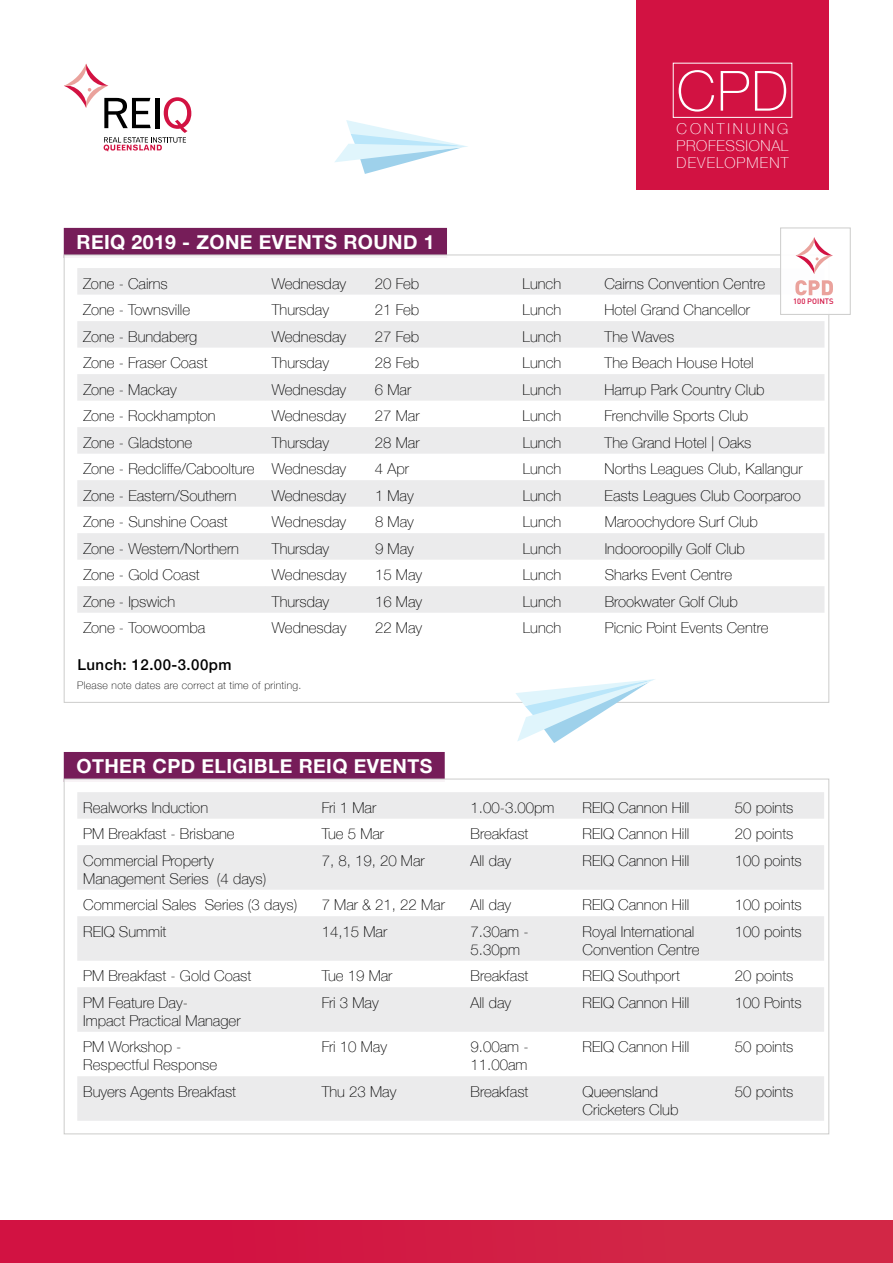
<style>
.page{position:relative;width:893px;height:1263px;background:#fff}
.page>*{position:absolute;margin:0;border:0;box-sizing:border-box;transform-origin:0 0}
.t1{font:100 55.5px "Helvetica Neue";color:#fff}
.t2{font:700 19.5px "Helvetica Neue";letter-spacing:.02em;color:#fff}
.t3{font:100 15px/18px "Helvetica Neue";color:#000}
.t4{font:100 15px/17.1px "Helvetica Neue";letter-spacing:.075em;color:#fff;text-align:justify}
.t5{font:500 15px "Helvetica Neue";letter-spacing:.03em;color:#000}
.t6{font:100 10.5px "Helvetica Neue";letter-spacing:.03em;color:#000}
.t7{font:500 7.65px "DIN";color:#d21242}
</style>
<div class="page">
<div style="left:64px;top:752px;width:381px;height:30px;background:#761d59"></div>
<div style="left:64px;top:779px;width:765px;height:355px;background:#fff"></div>
<svg style="left:77px;top:792px;width:747px;height:329px;fill:#ebebec"></svg>
<div style="left:0;top:1220px;width:893px;height:43px;background:#d21c44"></div>
<div style="left:637px;top:0;width:192px;height:189px;background:#d21242"></div>
<div style="left:673px;top:63px;width:119px;height:55px;border:1px solid #fff"></div>
<svg style="left:64px;top:63px;width:127px;height:88px"></svg>
<div style="left:64px;top:228px;width:383px;height:30px;background:#761d59"></div>
<div style="left:64px;top:255px;width:765px;height:447px;background:#fff"></div>
<svg style="left:77px;top:268px;width:747px;height:345px;fill:#ebebec"></svg>
<div style="left:781px;top:228px;width:69px;height:86px;background:#fff"></div>
<div style="left:780px;top:228px;width:71px;height:87px;border:1px solid #cccccb"></div>
<svg style="left:796px;top:237px;width:37px;height:37px"></svg>
<svg style="left:795px;top:280px;width:38px;height:15px"></svg>
<svg style="left:515px;top:679px;width:141px;height:64px"></svg>
<svg style="left:335px;top:120px;width:133px;height:54px"></svg>
<h1 class="t1" style="left:677px;top:49px;width:113px">CPD</h1>
<p class="t4" style="left:677px;top:119px;width:113px">CONTINUING PROFESSIONAL DEVELOPMENT</p>
<h2 class="t2" style="left:77px;top:227px;width:360px">REIQ 2019 - ZONE EVENTS ROUND 1</h2>
<p class="t3" style="left:83px;top:274px;width:86px">Zone - Cairns</p>
<p class="t3" style="left:272px;top:274px;width:76px">Wednesday</p>
<p class="t3" style="left:375px;top:274px;width:46px">20 Feb</p>
<p class="t3" style="left:523px;top:274px;width:40px">Lunch</p>
<p class="t3" style="left:604px;top:274px;width:162px">Cairns Convention Centre</p>
<p class="t3" style="left:83px;top:300px;width:108px">Zone - Townsville</p>
<p class="t3" style="left:272px;top:300px;width:59px">Thursday</p>
<p class="t3" style="left:375px;top:300px;width:46px">21 Feb</p>
<p class="t3" style="left:523px;top:300px;width:40px">Lunch</p>
<p class="t3" style="left:604px;top:300px;width:147px">Hotel Grand Chancellor</p>
<p class="t3" style="left:83px;top:327px;width:115px">Zone - Bundaberg</p>
<p class="t3" style="left:272px;top:327px;width:76px">Wednesday</p>
<p class="t3" style="left:375px;top:327px;width:46px">27 Feb</p>
<p class="t3" style="left:523px;top:327px;width:40px">Lunch</p>
<p class="t3" style="left:605px;top:327px;width:71px">The Waves</p>
<p class="t3" style="left:83px;top:353px;width:126px">Zone - Fraser Coast</p>
<p class="t3" style="left:272px;top:353px;width:59px">Thursday</p>
<p class="t3" style="left:375px;top:353px;width:46px">28 Feb</p>
<p class="t3" style="left:523px;top:353px;width:40px">Lunch</p>
<p class="t3" style="left:605px;top:353px;width:151px">The Beach House Hotel</p>
<p class="t3" style="left:83px;top:380px;width:95px">Zone - Mackay</p>
<p class="t3" style="left:272px;top:380px;width:76px">Wednesday</p>
<p class="t3" style="left:375px;top:380px;width:38px">6 Mar</p>
<p class="t3" style="left:523px;top:380px;width:40px">Lunch</p>
<p class="t3" style="left:605px;top:380px;width:161px">Harrup Park Country Club</p>
<p class="t3" style="left:83px;top:406px;width:134px">Zone - Rockhampton</p>
<p class="t3" style="left:272px;top:406px;width:76px">Wednesday</p>
<p class="t3" style="left:375px;top:406px;width:46px">27 Mar</p>
<p class="t3" style="left:523px;top:406px;width:40px">Lunch</p>
<p class="t3" style="left:605px;top:406px;width:145px">Frenchville Sports Club</p>
<p class="t3" style="left:83px;top:433px;width:110px">Zone - Gladstone</p>
<p class="t3" style="left:272px;top:433px;width:59px">Thursday</p>
<p class="t3" style="left:375px;top:433px;width:46px">28 Mar</p>
<p class="t3" style="left:523px;top:433px;width:40px">Lunch</p>
<p class="t3" style="left:605px;top:433px;width:148px">The Grand Hotel | Oaks</p>
<p class="t3" style="left:83px;top:459px;width:264px">Zone - Redcliffe/Caboolture Wednesday</p>
<p class="t3" style="left:375px;top:459px;width:35px">4 Apr</p>
<p class="t3" style="left:523px;top:459px;width:40px">Lunch</p>
<p class="t3" style="left:605px;top:459px;width:199px">Norths Leagues Club, Kallangur</p>
<p class="t3" style="left:83px;top:486px;width:155px">Zone - Eastern/Southern</p>
<p class="t3" style="left:272px;top:486px;width:76px">Wednesday</p>
<p class="t3" style="left:375px;top:486px;width:40px">1 May</p>
<p class="t3" style="left:523px;top:486px;width:40px">Lunch</p>
<p class="t3" style="left:605px;top:486px;width:198px">Easts Leagues Club Coorparoo</p>
<p class="t3" style="left:83px;top:512px;width:146px">Zone - Sunshine Coast</p>
<p class="t3" style="left:272px;top:512px;width:76px">Wednesday</p>
<p class="t3" style="left:375px;top:512px;width:40px">8 May</p>
<p class="t3" style="left:523px;top:512px;width:40px">Lunch</p>
<p class="t3" style="left:605px;top:512px;width:155px">Maroochydore Surf Club</p>
<p class="t3" style="left:83px;top:539px;width:157px">Zone - Western/Northern</p>
<p class="t3" style="left:272px;top:539px;width:59px">Thursday</p>
<p class="t3" style="left:375px;top:539px;width:40px">9 May</p>
<p class="t3" style="left:523px;top:539px;width:40px">Lunch</p>
<p class="t3" style="left:605px;top:539px;width:142px">Indooroopilly Golf Club</p>
<p class="t3" style="left:83px;top:565px;width:118px">Zone - Gold Coast</p>
<p class="t3" style="left:272px;top:565px;width:76px">Wednesday</p>
<p class="t3" style="left:375px;top:565px;width:49px">15 May</p>
<p class="t3" style="left:523px;top:565px;width:40px">Lunch</p>
<p class="t3" style="left:605px;top:565px;width:129px">Sharks Event Centre</p>
<p class="t3" style="left:83px;top:592px;width:93px">Zone - Ipswich</p>
<p class="t3" style="left:272px;top:592px;width:59px">Thursday</p>
<p class="t3" style="left:375px;top:592px;width:49px">16 May</p>
<p class="t3" style="left:523px;top:592px;width:40px">Lunch</p>
<p class="t3" style="left:605px;top:592px;width:135px">Brookwater Golf Club</p>
<p class="t3" style="left:83px;top:618px;width:123px">Zone - Toowoomba</p>
<p class="t3" style="left:272px;top:618px;width:76px">Wednesday</p>
<p class="t3" style="left:375px;top:618px;width:49px">22 May</p>
<p class="t3" style="left:523px;top:618px;width:40px">Lunch</p>
<p class="t3" style="left:605px;top:618px;width:165px">Picnic Point Events Centre</p>
<p class="t5" style="left:77px;top:652px;width:155px">Lunch: 12.00-3.00pm</p>
<p class="t6" style="left:77px;top:677px;width:226px">Please note dates are correct at time of printing.</p>
<p class="t7" style="left:793px;top:296px;width:42px">100 POINTS</p>
<h2 class="t2" style="left:77px;top:751px;width:357px">OTHER CPD ELIGIBLE REIQ EVENTS</h2>
<p class="t3" style="left:83px;top:798px;width:126px">Realworks Induction</p>
<p class="t3" style="left:322px;top:798px;width:56px">Fri 1 Mar</p>
<p class="t3" style="left:471px;top:798px;width:85px">1.00-3.00pm</p>
<p class="t3" style="left:583px;top:798px;width:108px">REIQ Cannon Hill</p>
<p class="t3" style="left:735px;top:798px;width:60px">50 points</p>
<p class="t3" style="left:83px;top:824px;width:153px">PM Breakfast - Brisbane</p>
<p class="t3" style="left:322px;top:824px;width:64px">Tue 5 Mar</p>
<p class="t3" style="left:471px;top:824px;width:59px">Breakfast</p>
<p class="t3" style="left:583px;top:824px;width:108px">REIQ Cannon Hill</p>
<p class="t3" style="left:735px;top:824px;width:60px">20 points</p>
<p class="t3" style="left:83px;top:851px;width:185px">Commercial Property<br>Management Series (4 days)</p>
<p class="t3" style="left:322px;top:851px;width:105px">7, 8, 19, 20 Mar</p>
<p class="t3" style="left:471px;top:851px;width:42px">All day</p>
<p class="t3" style="left:583px;top:851px;width:108px">REIQ Cannon Hill</p>
<p class="t3" style="left:735px;top:851px;width:68px">100 points</p>
<p class="t3" style="left:83px;top:895px;width:216px">Commercial Sales Series (3 days)</p>
<p class="t3" style="left:322px;top:895px;width:125px">7 Mar &amp; 21, 22 Mar</p>
<p class="t3" style="left:471px;top:895px;width:42px">All day</p>
<p class="t3" style="left:583px;top:895px;width:108px">REIQ Cannon Hill</p>
<p class="t3" style="left:735px;top:895px;width:68px">100 points</p>
<p class="t3" style="left:83px;top:922px;width:85px">REIQ Summit</p>
<p class="t3" style="left:322px;top:922px;width:67px">14,15 Mar</p>
<p class="t3" style="left:471px;top:922px;width:60px">7.30am -<br>5.30pm</p>
<p class="t3" style="left:583px;top:922px;width:118px">Royal International<br>Convention Centre</p>
<p class="t3" style="left:735px;top:922px;width:68px">100 points</p>
<p class="t3" style="left:83px;top:966px;width:170px">PM Breakfast - Gold Coast</p>
<p class="t3" style="left:322px;top:966px;width:72px">Tue 19 Mar</p>
<p class="t3" style="left:471px;top:966px;width:59px">Breakfast</p>
<p class="t3" style="left:583px;top:966px;width:99px">REIQ Southport</p>
<p class="t3" style="left:735px;top:966px;width:60px">20 points</p>
<p class="t3" style="left:83px;top:993px;width:159px">PM Feature Day-<br>Impact Practical Manager</p>
<p class="t3" style="left:322px;top:993px;width:59px">Fri 3 May</p>
<p class="t3" style="left:471px;top:993px;width:42px">All day</p>
<p class="t3" style="left:583px;top:993px;width:108px">REIQ Cannon Hill</p>
<p class="t3" style="left:735px;top:993px;width:68px">100 Points</p>
<p class="t3" style="left:83px;top:1037px;width:135px">PM Workshop -<br>Respectful Response</p>
<p class="t3" style="left:322px;top:1037px;width:67px">Fri 10 May</p>
<p class="t3" style="left:471px;top:1037px;width:60px">9.00am -<br>11.00am</p>
<p class="t3" style="left:583px;top:1037px;width:108px">REIQ Cannon Hill</p>
<p class="t3" style="left:735px;top:1037px;width:60px">50 points</p>
<p class="t3" style="left:83px;top:1082px;width:154px">Buyers Agents Breakfast</p>
<p class="t3" style="left:322px;top:1082px;width:76px">Thu 23 May</p>
<p class="t3" style="left:471px;top:1082px;width:59px">Breakfast</p>
<p class="t3" style="left:583px;top:1082px;width:97px">Queensland<br>Cricketers Club</p>
<p class="t3" style="left:735px;top:1082px;width:60px">50 points</p>
</div>
